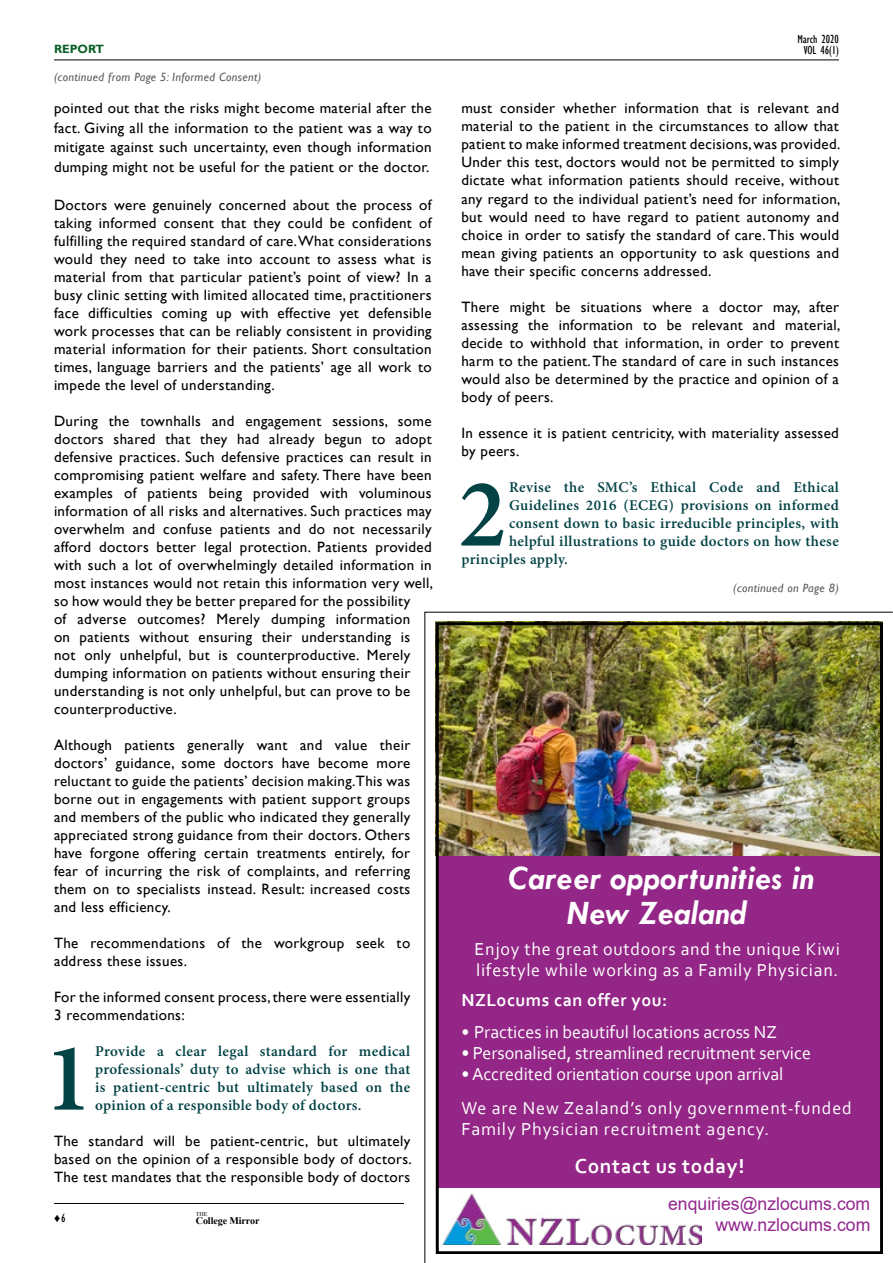
<style>
.page{position:relative;width:893px;height:1263px;background:#fff}
.page>*{position:absolute;margin:0;border:0;box-sizing:border-box;transform-origin:0 0}
.t1{font:600 98.1px "Minion Pro";color:#034245}
.t2{font:italic 700 34.5px/34.5px "Tw Cen";letter-spacing:.01em;color:#fff;text-align:center}
.t3{font:700 21.15px "Corbel";letter-spacing:.03em;color:#fff}
.t4{font:18.15px/34.5px "Corbel";color:#fff}
.t5{font:18.15px/21px "Corbel";letter-spacing:.04em;color:#fff}
.t6{font:700 18.15px "Corbel";letter-spacing:.03em;color:#fff}
.t7{font:18px/21px "Arial";color:#92278f;text-align:right}
.t8{font:15px/18px "Gill Sans";letter-spacing:.025em;color:#000;text-align:justify}
.t9{font:600 15px/18px "Minion Pro";letter-spacing:.025em;color:#034245;text-align:justify}
.t10{font:italic 12px "Gill Sans";letter-spacing:.03em;color:#58595b}
.t11{font:condensed 12px/10.5px "Gill Sans";color:#000;text-align:center}
.t12{font:700 12px "Gill Sans";color:#0b5f27}
.t13{font:700 12px "Arial";color:#000}
.t14{font:700 10.05px "Times New Roman";letter-spacing:-.01em;color:#000}
.t15{font:6px "Times New Roman";color:#000}
.s1{font-family:"Gill Sans";font-weight:400;font-stretch:condensed}
</style>
<div class="page">
<hr style="left:54px;top:60px;width:785px;height:1px;background:#000">
<hr style="left:54px;top:1203px;width:350px;height:1px;background:#000">
<img style="left:424px;top:612px;width:469px;height:651px">
<p class="t12" style="left:54px;top:42px;width:52px">REPORT</p>
<p class="t10" style="left:54px;top:70px;width:209px">(continued from Page 5: Informed Consent)</p>
<p class="t8" style="left:54px;top:99px;width:379px;line-height:19.5px">pointed out that the risks might become material after the fact. Giving all the information to the patient was a way to mitigate against such uncertainty, even though information dumping might not be useful for the patient or the doctor.</p>
<p class="t8" style="left:54px;top:196px;width:379px">Doctors were genuinely concerned about the process of taking informed consent that they could be confident of fulfilling the required standard of care. What considerations would they need to take into account to assess what is material from that particular patient’s point of view? In a busy clinic setting with limited allocated time, practitioners face difficulties coming up with effective yet defensible work processes that can be reliably consistent in providing material information for their patients. Short consultation times, language barriers and the patients’ age all work to impede the level of understanding.</p>
<p class="t8" style="left:54px;top:412px;width:381px;text-align:left">During the townhalls and engagement sessions, some doctors shared that they had already begun to adopt defensive practices. Such defensive practices can result in compromising patient welfare and safety. There have been examples of patients being provided with voluminous information of all risks and alternatives. Such practices may overwhelm and confuse patients and do not necessarily afford doctors better legal protection. Patients provided with such a lot of overwhelmingly detailed information in most instances would not retain this information very well, so how would they be better prepared for the possibility<br>of adverse outcomes? Merely dumping information<br>on patients without ensuring their understanding is not only unhelpful, but is counterproductive. Merely dumping information on patients without ensuring their understanding is not only unhelpful, but can prove to be counterproductive.</p>
<p class="t8" style="left:54px;top:736px;width:358px">Although patients generally want and value their doctors’ guidance, some doctors have become more reluctant to guide the patients’ decision making. This was borne out in engagements with patient support groups and members of the public who indicated they generally appreciated strong guidance from their doctors. Others have forgone offering certain treatments entirely, for fear of incurring the risk of complaints, and referring them on to specialists instead. Result: increased costs and less efficiency.</p>
<p class="t8" style="left:54px;top:934px;width:358px">The recommendations of the workgroup seek to address these issues.</p>
<p class="t8" style="left:54px;top:988px;width:358px">For the informed consent process, there were essentially<br>3 recommendations:</p>
<h1 class="t1" style="left:44px;top:1010px;width:50px">1</h1>
<p class="t9" style="left:95px;top:1042px;width:317px">Provide a clear legal standard for medical professionals’ duty to advise which is one that is patient-centric but ultimately based on the opinion of a responsible body of doctors.</p>
<p class="t8" style="left:54px;top:1132px;width:359px">The standard will be patient-centric, but ultimately based on the opinion of a responsible body of doctors.<br>The test mandates that the responsible body of doctors</p>
<p class="t13" style="left:54px;top:1210px;width:13px">♦<span class="s1">6</span></p>
<p class="t15" style="left:196px;top:1210px;width:13px">THE</p>
<p class="t14" style="left:196px;top:1214px;width:65px">College Mirror</p>
<p class="t11" style="left:797px;top:34px;width:43px">March 2020<br>VOL 46(1)</p>
<p class="t8" style="left:461px;top:100px;width:381px">must consider whether information that is relevant and material to the patient in the circumstances to allow that patient to make informed treatment decisions, was provided.<br>Under this test, doctors would not be permitted to simply dictate what information patients should receive, without any regard to the individual patient’s need for information, but would need to have regard to patient autonomy and choice in order to satisfy the standard of care. This would mean giving patients an opportunity to ask questions and have their specific concerns addressed.</p>
<p class="t8" style="left:461px;top:298px;width:381px">There might be situations where a doctor may, after assessing the information to be relevant and material, decide to withhold that information, in order to prevent harm to the patient. The standard of care in such instances would also be determined by the practice and opinion of a body of peers.</p>
<p class="t8" style="left:461px;top:424px;width:379px">In essence it is patient centricity, with materiality assessed by peers.</p>
<h1 class="t1" style="left:458px;top:446px;width:50px">2</h1>
<p class="t9" style="left:509px;top:478px;width:331px">Revise the SMC’s Ethical Code and Ethical</p>
<p class="t9" style="left:509px;top:496px;width:331px">Guidelines 2016 (ECEG) provisions on informed</p>
<p class="t9" style="left:509px;top:514px;width:331px">consent down to basic irreducible principles, with</p>
<p class="t9" style="left:509px;top:532px;width:331px">helpful illustrations to guide doctors on how these</p>
<p class="t9" style="left:461px;top:550px;width:108px">principles apply.</p>
<p class="t10" style="left:733px;top:581px;width:107px">(continued on Page 8)</p>
<h2 class="t2" style="left:508px;top:860px;width:307px">Career opportunities in<br>New Zealand</h2>
<p class="t5" style="left:475px;top:938px;width:367px">Enjoy the great outdoors and the unique Kiwi lifestyle while working as a Family Physician.</p>
<p class="t6" style="left:461px;top:989px;width:208px">NZLocums can offer you:</p>
<p class="t4" style="left:461px;top:1014px;width:317px">• Practices in beautiful locations across NZ</p>
<p class="t4" style="left:461px;top:1035px;width:351px">• Personalised, streamlined recruitment service</p>
<p class="t4" style="left:461px;top:1056px;width:392px">• Accredited orientation course upon arrival<br>We are New Zealand’s only government-funded</p>
<p class="t5" style="left:461px;top:1118px;width:309px">Family Physician recruitment agency.</p>
<h3 class="t3" style="left:575px;top:1153px;width:171px">Contact us today!</h3>
<p class="t7" style="left:668px;top:1193px;width:204px">enquiries@nzlocums.com www.nzlocums.com</p>
</div>
